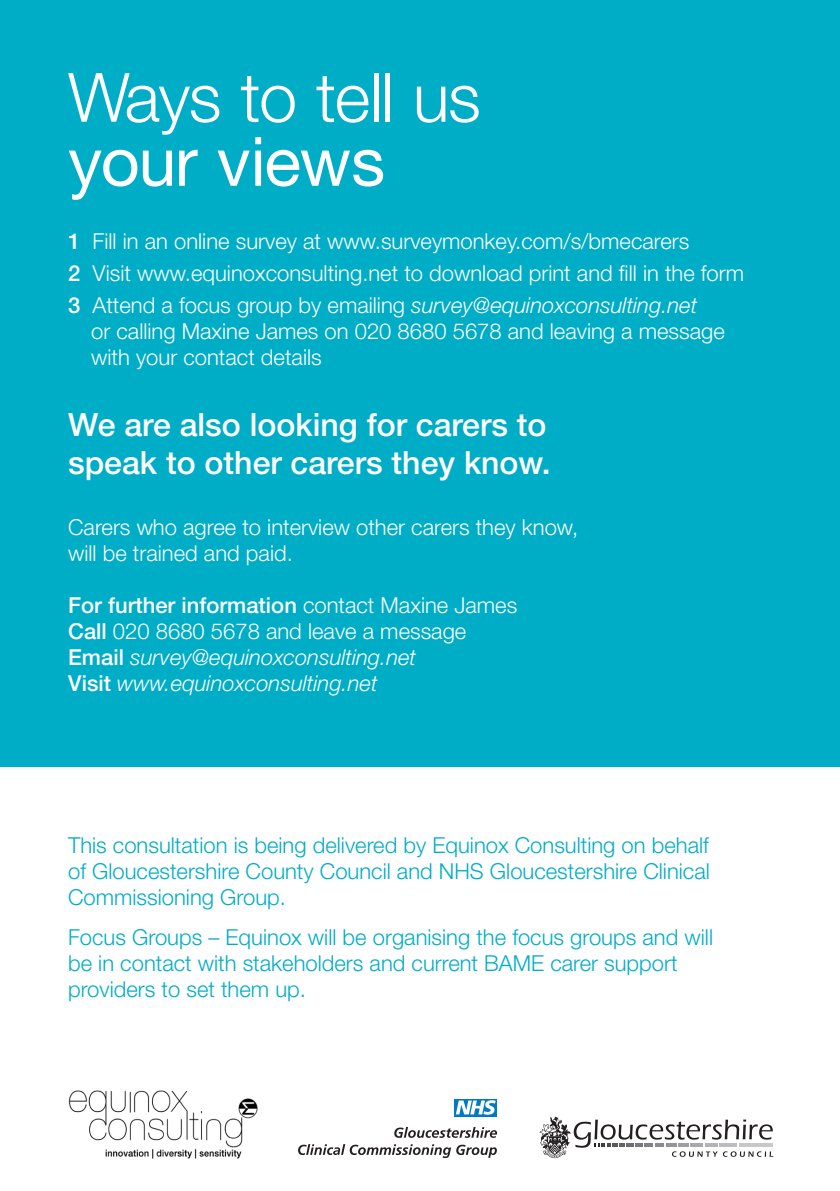
<style>
.page{position:relative;width:840px;height:1191px;background:#fff}
.page>*{position:absolute;margin:0;border:0;box-sizing:border-box;transform-origin:0 0}
.t1{font:300 68px "Helvetica Neue";letter-spacing:-.02em;color:#fff}
.t2{font:68px "Helvetica Neue";letter-spacing:-.02em;color:#fff}
.t3{font:500 32px/38.4px "Helvetica Neue";color:#fff}
.t4{font:300 22px/26.2px "Helvetica Neue";color:#fff}
.t5{font:300 22px/26px "Helvetica Neue";color:#00adc6;text-align:justify}
.t6{font:italic 300 22px "Helvetica Neue";color:#fff}
.t7{font:500 22px "Helvetica Neue";color:#fff}
.s1{font-weight:500}
.s2{font-style:italic}
.s3{font-weight:300}
.s4{font-weight:500;font-style:normal}
</style>
<div class="page">
<div style="left:0;top:0;width:839px;height:766px;background:#00adc6"></div>
<img style="left:68px;top:1090px;width:190px;height:68px">
<svg style="left:539px;top:1116px;width:233px;height:43px"></svg>
<svg style="left:665px;top:1142px;width:11px;height:4px"></svg>
<svg style="left:677px;top:1142px;width:11px;height:4px"></svg>
<svg style="left:690px;top:1142px;width:12px;height:4px"></svg>
<svg style="left:704px;top:1142px;width:13px;height:4px"></svg>
<svg style="left:718px;top:1142px;width:18px;height:4px"></svg>
<svg style="left:738px;top:1142px;width:34px;height:4px"></svg>
<svg style="left:394px;top:1127px;width:102px;height:10px"></svg>
<svg style="left:298px;top:1144px;width:198px;height:14px"></svg>
<svg style="left:454px;top:1099px;width:43px;height:17px"></svg>
<svg style="left:455px;top:1100px;width:40px;height:14px"></svg>
<p class="t1" style="left:68px;top:56px;width:414px">Ways to tell us</p>
<p class="t2" style="left:68px;top:121px;width:318px">your views</p>
<p class="t4" style="left:68px;top:228px;width:622px"><span class="s1">1</span> Fill in an online survey at www.surveymonkey.com/s/bmecarers</p>
<p class="t4" style="left:68px;top:260px;width:677px"><span class="s1">2</span> Visit www.equinoxconsulting.net to download print and fill in the form</p>
<p class="t4" style="left:91px;top:291px;width:634px;text-indent:-23px"><span class="s1">3</span> Attend a focus group by emailing <span class="s2">survey@equinoxconsulting.net<br></span>or calling Maxine James on 020 8680 5678 and leaving a message with your contact details</p>
<p class="t3" style="left:68px;top:405px;width:484px">We are also looking for carers to speak to other carers they know.</p>
<p class="t4" style="left:68px;top:513px;width:511px">Carers who agree to interview other carers they know, will be trained and paid.</p>
<p class="t7" style="left:68px;top:591px;width:450px">For further information <span class="s3">contact Maxine James</span></p>
<p class="t4" style="left:68px;top:617px;width:399px"><span class="s1">Call</span> 020 8680 5678 and leave a message</p>
<p class="t6" style="left:68px;top:643px;width:349px"><span class="s4">Email</span> survey@equinoxconsulting.net</p>
<p class="t6" style="left:68px;top:669px;width:311px"><span class="s4">Visit</span> www.equinoxconsulting.net</p>
<p class="t5" style="left:68px;top:831px;width:643px">This consultation is being delivered by Equinox Consulting on behalf of Gloucestershire County Council and NHS Gloucestershire Clinical Commissioning Group.</p>
<p class="t5" style="left:68px;top:923px;width:646px;text-align:left">Focus Groups – Equinox will be organising the focus groups and will be in contact with stakeholders and current BAME carer support providers to set them up.</p>
</div>
